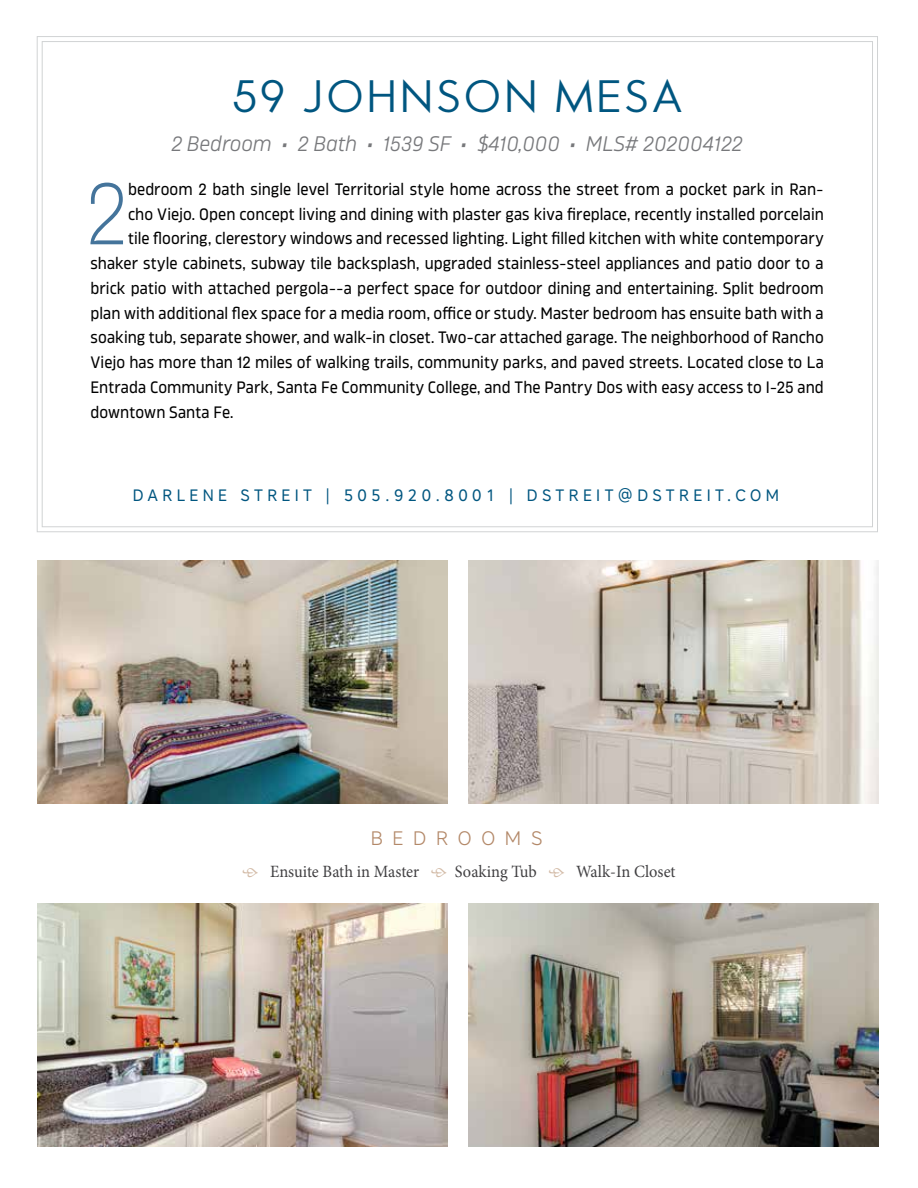
<style>
.page{position:relative;width:918px;height:1188px;background:#fff}
.page>*{position:absolute;margin:0;border:0;box-sizing:border-box;transform-origin:0 0}
.t1{font:300 88.35px "Karibu";color:#44749b;scale:.95 1}
.t2{font:43.5px "Aramis";letter-spacing:.12em;color:#005680}
.t3{font:italic 21px "Karibu";color:#77787b}
.t4{font:300 19.5px "Core Sans A35";letter-spacing:.5em;color:#b38868}
.t5{font:17.25px "Minion Pro";color:#414042;scale:.95 1}
.t6{font:16.5px "Karibu";letter-spacing:.005em;color:#000101;scale:.95 1}
.t7{font:16.5px "Core Sans A45";letter-spacing:.28em;color:#005680;scale:.95 1}
.s1{font-size:18.75px;color:#d3bba7}
</style>
<div class="page">
<svg style="left:36px;top:36px;width:842px;height:497px"></svg>
<img style="left:37px;top:560px;width:410px;height:243px">
<img style="left:468px;top:560px;width:410px;height:243px">
<img style="left:37px;top:904px;width:410px;height:243px">
<img style="left:468px;top:904px;width:410px;height:243px">
<h2 class="t2" style="left:233px;top:64px;width:451px">59 JOHNSON MESA</h2>
<p class="t3" style="left:171px;top:130px;width:573px">2 Bedroom • 2 Bath • 1539 SF • $410,000 • MLS# 202004122</p>
<h1 class="t1" style="left:85px;top:158px;width:46px">2</h1>
<p class="t6" style="left:128px;top:179px;width:734px">bedroom 2 bath single level Territorial style home across the street from a pocket park in Ran-</p>
<p class="t6" style="left:128px;top:203px;width:734px">cho Viejo. Open concept living and dining with plaster gas kiva fireplace, recently installed porcelain</p>
<p class="t6" style="left:128px;top:228px;width:734px">tile flooring, clerestory windows and recessed lighting. Light filled kitchen with white contemporary</p>
<p class="t6" style="left:90px;top:253px;width:773px">shaker style cabinets, subway tile backsplash, upgraded stainless-steel appliances and patio door to a</p>
<p class="t6" style="left:90px;top:278px;width:774px">brick patio with attached pergola--a perfect space for outdoor dining and entertaining. Split bedroom</p>
<p class="t6" style="left:90px;top:302px;width:773px">plan with additional flex space for a media room, office or study. Master bedroom has ensuite bath with a</p>
<p class="t6" style="left:90px;top:327px;width:773px">soaking tub, separate shower, and walk-in closet. Two-car attached garage. The neighborhood of Rancho</p>
<p class="t6" style="left:90px;top:352px;width:774px">Viejo has more than 12 miles of walking trails, community parks, and paved streets. Located close to La</p>
<p class="t6" style="left:90px;top:377px;width:773px">Entrada Community Park, Santa Fe Community College, and The Pantry Dos with easy access to I-25 and</p>
<p class="t6" style="left:90px;top:401px;width:152px">downtown Santa Fe.</p>
<p class="t7" style="left:133px;top:484px;width:682px">DARLENE STREIT | 505.920.8001 | DSTREIT@DSTREIT.COM</p>
<p class="t4" style="left:371px;top:825px;width:173px">BEDROOMS</p>
<p class="t5" style="left:242px;top:860px;width:458px"><span class="s1">•</span> Ensuite Bath in Master <span class="s1">•</span> Soaking Tub <span class="s1">•</span> Walk-In Closet</p>
</div>
